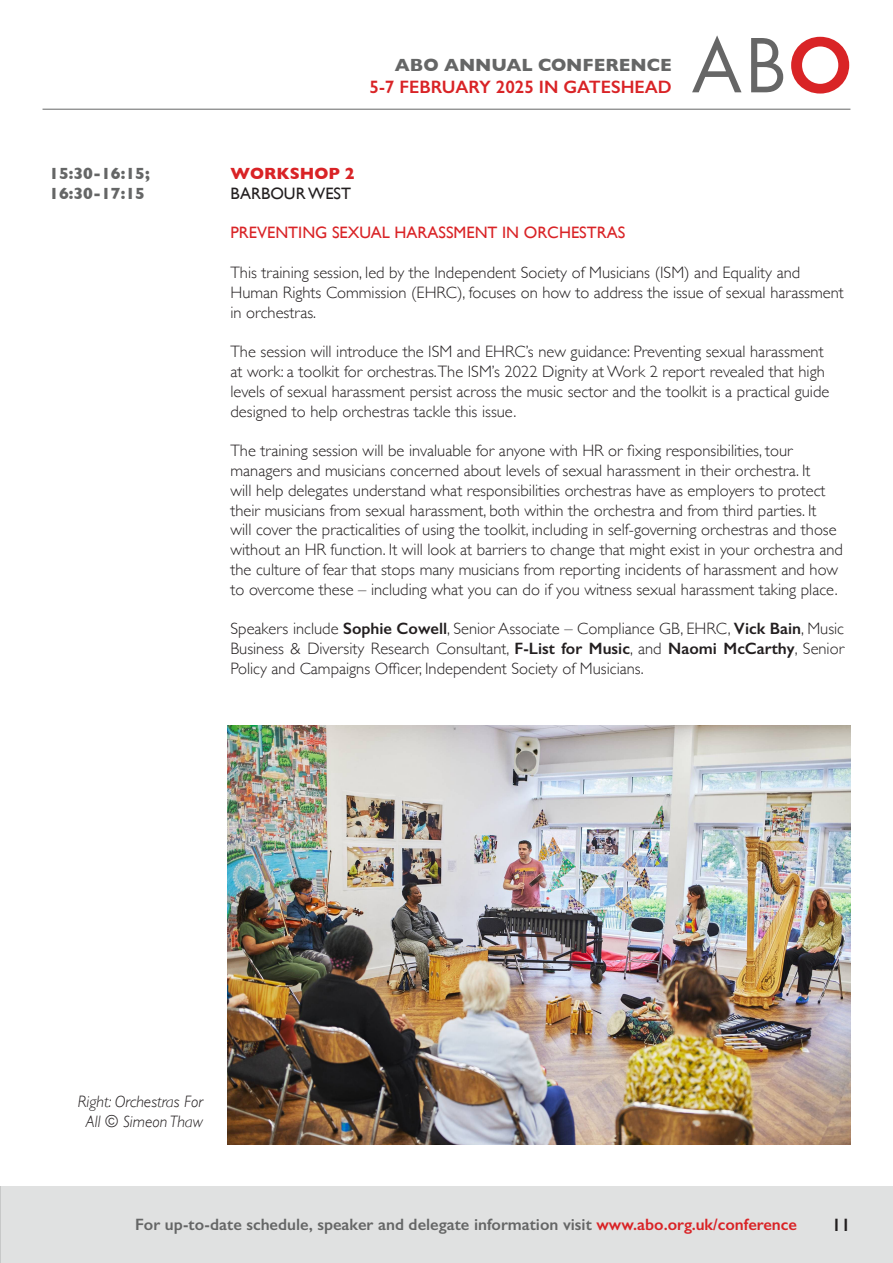
<style>
.page{position:relative;width:893px;height:1263px;background:#fff}
.page>*{position:absolute;margin:0;border:0;box-sizing:border-box;transform-origin:0 0}
.t1{font:600 18px "Gill Sans";color:#d92326}
.t2{font:700 18px "Gill Sans";color:#656666}
.t3{font:600 18px "Gill Sans";color:#231f20}
.t4{font:300 16.5px/19.8px "Gill Sans";color:#231f20}
.t5{font:600 16.5px "Gill Sans";color:#656666}
.t6{font:16.5px "Gill Sans";color:#d92326}
.t7{font:italic 300 16.5px/19.8px "Gill Sans";color:#231f20;text-align:center}
.t8{font:700 16.5px "Gill Sans";color:#656666}
.t9{font:16.5px "Gill Sans";color:#231f20}
.t10{font:700 16.5px "Gill Sans";color:#d92326}
.s1{font-weight:600}
.s2{color:#d92326}
</style>
<div class="page">
<div style="left:0;top:1187px;width:893px;height:76px;background:#e0e1e1"></div>
<hr style="left:0;top:1187px;width:1px;height:76px;background:#656666">
<svg style="left:692px;top:35px;width:49px;height:57px"></svg>
<svg style="left:751px;top:38px;width:32px;height:54px"></svg>
<svg style="left:791px;top:37px;width:58px;height:57px"></svg>
<hr style="left:43px;top:109px;width:807px;height:1px;background:#656666">
<img style="left:227px;top:725px;width:624px;height:419px">
<p class="t8" style="left:49px;top:160px;width:102px">15:30-16:15;</p>
<p class="t8" style="left:49px;top:180px;width:97px">16:30-17:15</p>
<p class="t2" style="left:395px;top:51px;width:278px">ABO ANNUAL CONFERENCE</p>
<p class="t1" style="left:370px;top:76px;width:304px">5-7 FEBRUARY 2025 IN GATESHEAD</p>
<p class="t10" style="left:231px;top:160px;width:126px">WORKSHOP 2</p>
<p class="t9" style="left:231px;top:183px;width:122px">BARBOUR WEST</p>
<p class="t6" style="left:231px;top:223px;width:396px">PREVENTING SEXUAL HARASSMENT IN ORCHESTRAS</p>
<p class="t4" style="left:231px;top:262px;width:615px">This training session, led by the Independent Society of Musicians (ISM) and Equality and<br>Human Rights Commission (EHRC), focuses on how to address the issue of sexual harassment in orchestras.</p>
<p class="t4" style="left:231px;top:341px;width:600px">The session will introduce the ISM and EHRC’s new guidance: Preventing sexual harassment at work: a toolkit for orchestras.The ISM’s 2022 Dignity at Work 2 report revealed that high levels of sexual harassment persist across the music sector and the toolkit is a practical guide designed to help orchestras tackle this issue.</p>
<p class="t4" style="left:231px;top:440px;width:614px">The training session will be invaluable for anyone with HR or fixing responsibilities, tour managers and musicians concerned about levels of sexual harassment in their orchestra. It<br>will help delegates understand what responsibilities orchestras have as employers to protect their musicians from sexual harassment, both within the orchestra and from third parties. It<br>will cover the practicalities of using the toolkit, including in self-governing orchestras and those without an HR function. It will look at barriers to change that might exist in your orchestra and the culture of fear that stops many musicians from reporting incidents of harassment and how to overcome these – including what you can do if you witness sexual harassment taking place.</p>
<p class="t4" style="left:231px;top:618px;width:615px;text-align:justify">Speakers include <span class="s1">Sophie Cowell</span>, Senior Associate – Compliance GB, EHRC, <span class="s1">Vick Bain</span>, Music Business &amp; Diversity Research Consultant, <span class="s1">F-List for Music</span>, and <span class="s1">Naomi McCarthy</span>, Senior Policy and Campaigns Officer, Independent Society of Musicians.</p>
<p class="t7" style="left:78px;top:1091px;width:127px">Right: Orchestras For<br>All © Simeon Thaw</p>
<p class="t5" style="left:135px;top:1214px;width:663px">For up-to-date schedule, speaker and delegate information visit <span class="s2">www.abo.org.uk/conference</span></p>
<p class="t3" style="left:832px;top:1214px;width:21px">11</p>
</div>
